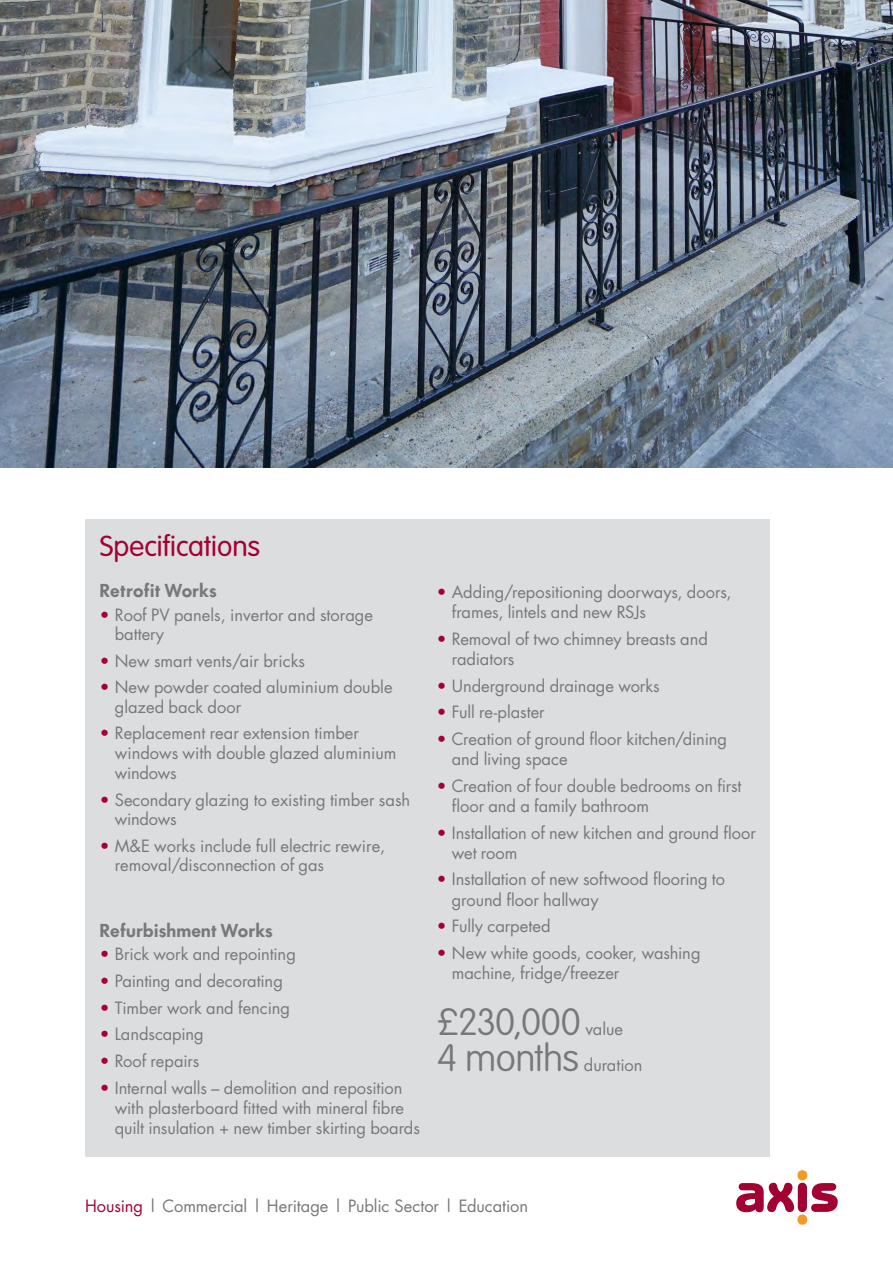
<style>
.page{position:relative;width:893px;height:1263px;background:#fff}
.page>*{position:absolute;margin:0;border:0;box-sizing:border-box;transform-origin:0 0}
.t1{font:100 37.5px "VAG Rounded";letter-spacing:-.015em;color:#76787b}
.t2{font:300 28.5px "VAG Rounded";color:#a40133}
.BODY_COPY{font:16.5px/20.2px "Futura";color:#76787b}
.BODY_COPY-2{font:600 16.5px "Futura";letter-spacing:-.03em;color:#76787b}
.s1{color:#a40133}
</style>
<div class="page">
<img style="left:0;top:0;width:893px;height:468px">
<div style="left:797px;top:1170px;width:10px;height:10px;background:#f79727;border-radius:50%"></div>
<div style="left:797px;top:1214px;width:10px;height:11px;background:#f79727;border-radius:50%"></div>
<svg style="left:736px;top:1183px;width:102px;height:29px"></svg>
<div style="left:85px;top:519px;width:685px;height:638px;background:#dcdddf"></div>
<p class="t2" style="left:100px;top:530px;width:162px">Specifications</p>
<p class="BODY_COPY-2" style="left:100px;top:579px;width:119px">Retrofit Works</p>
<p class="BODY_COPY" style="left:115px;top:605px;width:260px;line-height:19.4px;text-indent:-15px"><span class="s1">•</span> Roof PV panels, invertor and storage battery</p>
<p class="BODY_COPY" style="left:100px;top:650px;width:207px"><span class="s1">•</span> New smart vents/air bricks</p>
<p class="BODY_COPY" style="left:115px;top:677px;width:279px;line-height:19.4px;text-indent:-15px"><span class="s1">•</span> New powder coated aluminium double glazed back door</p>
<p class="BODY_COPY" style="left:115px;top:723px;width:283px;line-height:19.8px;text-indent:-15px"><span class="s1">•</span> Replacement rear extension timber windows with double glazed aluminium windows</p>
<p class="BODY_COPY" style="left:115px;top:790px;width:297px;line-height:19.4px;text-indent:-15px"><span class="s1">•</span> Secondary glazing to existing timber sash windows</p>
<p class="BODY_COPY" style="left:115px;top:836px;width:272px;line-height:19.4px;text-indent:-15px"><span class="s1">•</span> M&amp;E works include full electric rewire, removal/disconnection of gas</p>
<p class="BODY_COPY-2" style="left:100px;top:919px;width:175px">Refurbishment Works</p>
<p class="BODY_COPY" style="left:100px;top:944px;width:197px"><span class="s1">•</span> Brick work and repointing</p>
<p class="BODY_COPY" style="left:100px;top:970px;width:184px"><span class="s1">•</span> Painting and decorating</p>
<p class="BODY_COPY" style="left:100px;top:997px;width:192px"><span class="s1">•</span> Timber work and fencing</p>
<p class="BODY_COPY" style="left:100px;top:1024px;width:105px"><span class="s1">•</span> Landscaping</p>
<p class="BODY_COPY" style="left:100px;top:1050px;width:101px"><span class="s1">•</span> Roof repairs</p>
<p class="BODY_COPY" style="left:115px;top:1077px;width:307px;text-indent:-15px"><span class="s1">•</span> Internal walls – demolition and reposition with plasterboard fitted with mineral fibre quilt insulation + new timber skirting boards</p>
<p class="BODY_COPY" style="left:452px;top:581px;width:281px;text-indent:-15px"><span class="s1">•</span> Adding/repositioning doorways, doors, frames, lintels and new RSJs</p>
<p class="BODY_COPY" style="left:452px;top:628px;width:258px;text-indent:-15px"><span class="s1">•</span> Removal of two chimney breasts and radiators</p>
<p class="BODY_COPY" style="left:437px;top:675px;width:224px"><span class="s1">•</span> Underground drainage works</p>
<p class="BODY_COPY" style="left:437px;top:702px;width:109px"><span class="s1">•</span> Full re-plaster</p>
<p class="BODY_COPY" style="left:452px;top:728px;width:277px;text-indent:-15px"><span class="s1">•</span> Creation of ground floor kitchen/dining and living space</p>
<p class="BODY_COPY" style="left:452px;top:775px;width:291px;text-indent:-15px"><span class="s1">•</span> Creation of four double bedrooms on first floor and a family bathroom</p>
<p class="BODY_COPY" style="left:452px;top:822px;width:306px;text-indent:-15px"><span class="s1">•</span> Installation of new kitchen and ground floor wet room</p>
<p class="BODY_COPY" style="left:452px;top:869px;width:275px;text-indent:-15px"><span class="s1">•</span> Installation of new softwood flooring to ground floor hallway</p>
<p class="BODY_COPY" style="left:437px;top:916px;width:115px"><span class="s1">•</span> Fully carpeted</p>
<p class="BODY_COPY" style="left:452px;top:942px;width:250px;text-indent:-15px"><span class="s1">•</span> New white goods, cooker, washing machine, fridge/freezer</p>
<p class="t1" style="left:437px;top:1000px;width:145px">£230,000</p>
<p class="BODY_COPY" style="left:586px;top:1018px;width:39px">value</p>
<p class="t1" style="left:437px;top:1037px;width:144px">4 months</p>
<p class="BODY_COPY" style="left:584px;top:1055px;width:60px">duration</p>
<p class="BODY_COPY" style="left:85px;top:1195px;width:445px"><span class="s1">Housing</span> | Commercial | Heritage | Public Sector | Education</p>
</div>
